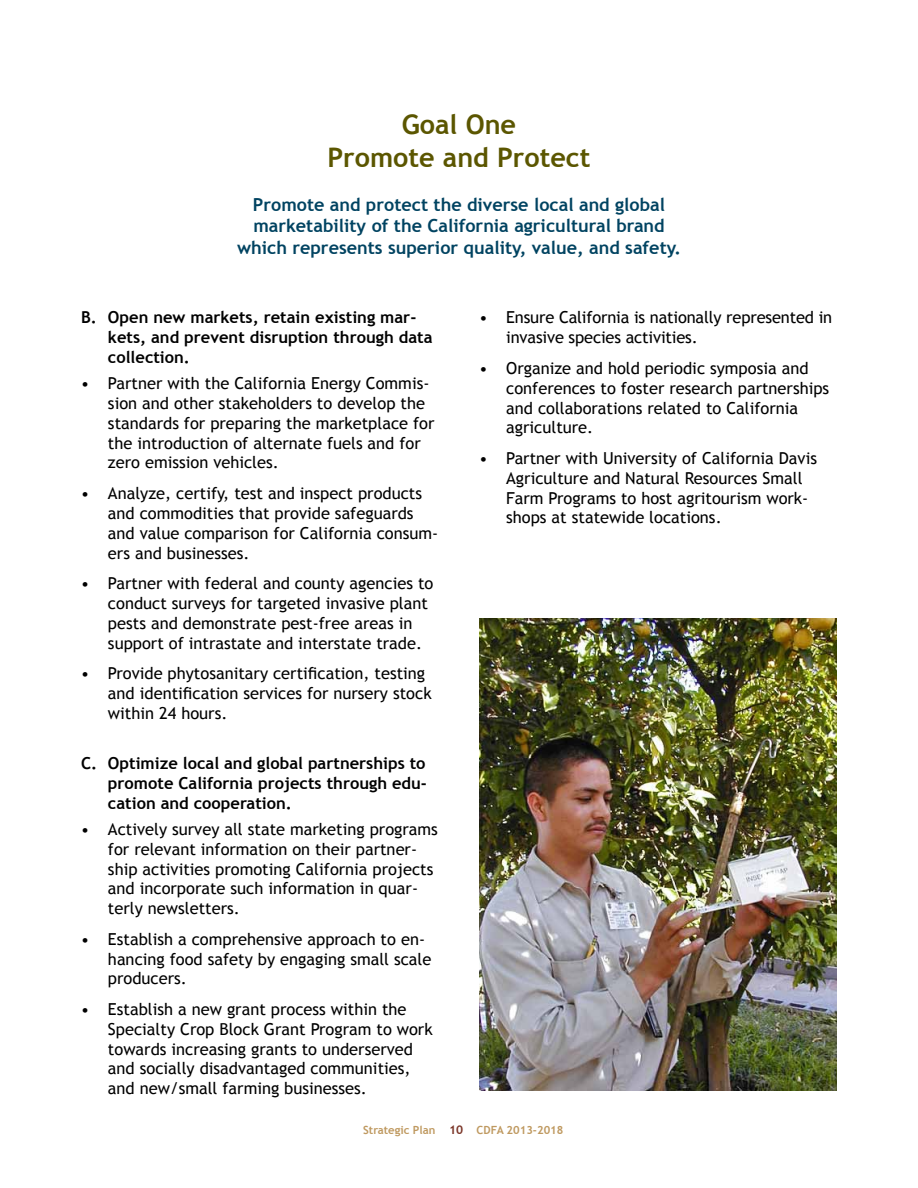
<style>
.page{position:relative;width:918px;height:1188px;background:#fff}
.page>*{position:absolute;margin:0;border:0;box-sizing:border-box;transform-origin:0 0}
.t1{font:700 27px/32.4px "Trebuchet MS";color:#5b5600;text-align:center}
.t2{font:700 18px/21.6px "Trebuchet MS";color:#004361;text-align:center}
.t3{font:16.5px/19.8px "Trebuchet MS";color:#000}
.t4{font:700 16.5px/19.8px "Trebuchet MS";color:#000}
.t5{font:700 11.25px "Trebuchet MS";color:#bf9960}
.s1{font-size:12px;color:#7b3629}
</style>
<div class="page">
<img style="left:479px;top:619px;width:358px;height:471px">
<h1 class="t1" style="left:327px;top:109px;width:265px">Goal One<br>Promote and Protect</h1>
<p class="t2" style="left:237px;top:193px;width:445px">Promote and protect the diverse local and global marketability of the California agricultural brand which represents superior quality, value, and safety.</p>
<p class="t4" style="left:108px;top:308px;width:326px;text-indent:-27px">B. Open new markets, retain existing mar&shy;kets, and prevent disruption through data collection.</p>
<p class="t3" style="left:108px;top:374px;width:328px;text-indent:-27px">• Partner with the California Energy Commis&shy;sion and other stakeholders to develop the standards for preparing the marketplace for the introduction of alternate fuels and for zero emission vehicles.</p>
<p class="t3" style="left:108px;top:484px;width:332px;text-indent:-27px">• Analyze, certify, test and inspect products and commodities that provide safeguards and value comparison for California consum&shy;ers and businesses.</p>
<p class="t3" style="left:108px;top:574px;width:327px;text-indent:-27px">• Partner with federal and county agencies to conduct surveys for targeted invasive plant pests and demonstrate pest-free areas in support of intrastate and interstate trade.</p>
<p class="t3" style="left:108px;top:664px;width:325px;text-indent:-27px">• Provide phytosanitary certification, testing and identification services for nursery stock within 24 hours.</p>
<p class="t4" style="left:108px;top:753px;width:321px;text-align:justify;text-indent:-27px">C. Optimize local and global partnerships to promote California projects through edu&shy;cation and cooperation.</p>
<p class="t3" style="left:108px;top:819px;width:331px;text-indent:-27px">• Actively survey all state marketing programs for relevant information on their partner&shy;ship activities promoting California projects and incorporate such information in quar&shy;terly newsletters.</p>
<p class="t3" style="left:108px;top:929px;width:325px;text-indent:-27px">• Establish a comprehensive approach to en&shy;hancing food safety by engaging small scale producers.</p>
<p class="t3" style="left:108px;top:999px;width:326px;text-indent:-27px">• Establish a new grant process within the Specialty Crop Block Grant Program to work towards increasing grants to underserved and socially disadvantaged communities, and new/small farming businesses.</p>
<p class="t3" style="left:506px;top:308px;width:328px;text-indent:-27px">• Ensure California is nationally represented in invasive species activities.</p>
<p class="t3" style="left:506px;top:358px;width:325px;text-indent:-27px">• Organize and hold periodic symposia and conferences to foster research partnerships and collaborations related to California agriculture.</p>
<p class="t3" style="left:506px;top:448px;width:312px;text-indent:-27px">• Partner with University of California Davis Agriculture and Natural Resources Small Farm Programs to host agritourism work&shy;shops at statewide locations.</p>
<p class="t5" style="left:363px;top:1123px;width:202px">Strategic Plan <span class="s1">10</span> CDFA 2013-2018</p>
</div>
